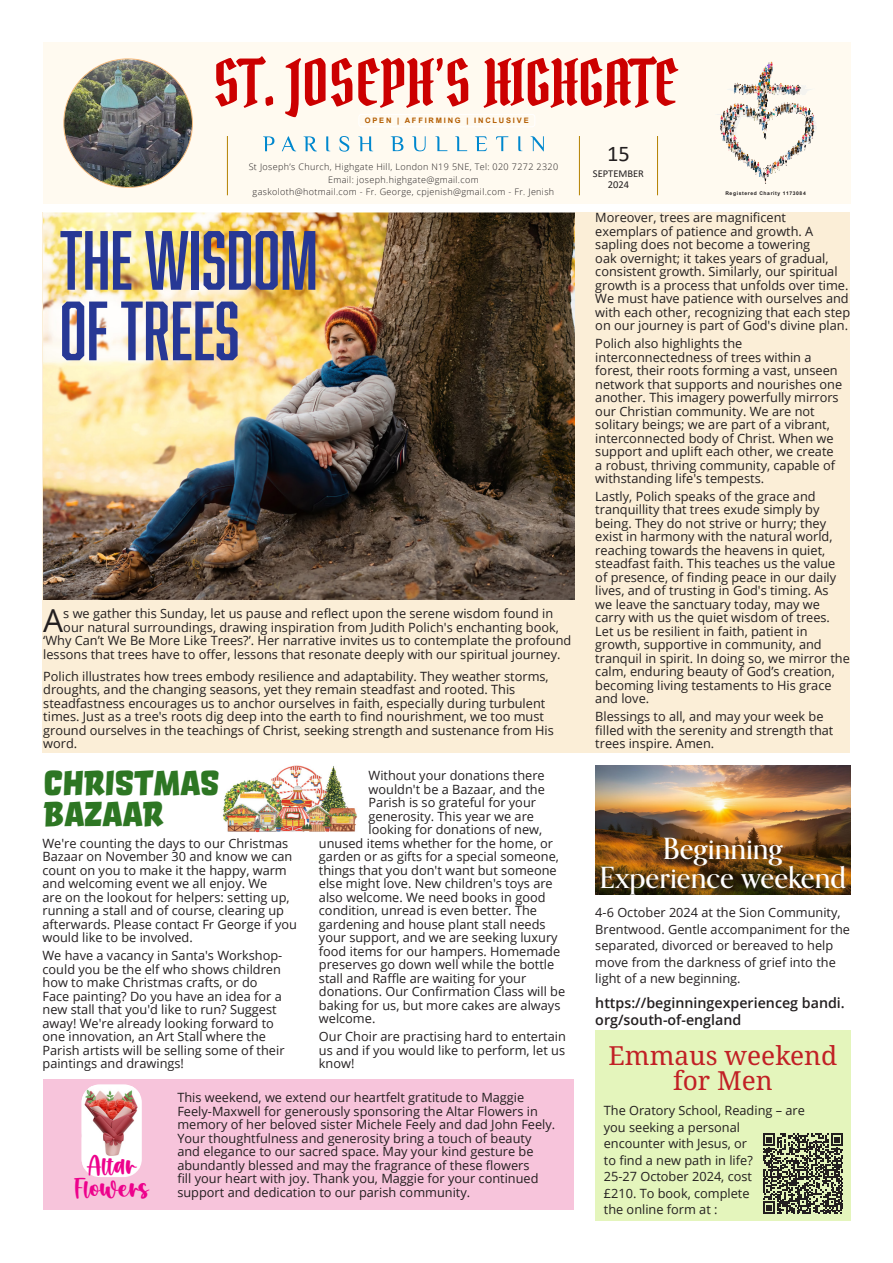
<style>
.page{position:relative;width:893px;height:1263px;background:#fff}
.page>*{position:absolute;margin:0;border:0;box-sizing:border-box;transform-origin:0 0}
.body_text_RASA{font:77.25px/70.5px "Abolition";color:#273895}
.body_text_RASA-2{font:34.05px "Orgovan Brush";letter-spacing:-.02em;color:#2d7623}
.body_text_RASA-3{font:31.65px "Open Sans";color:#231f20}
.body_text_RASA-4{font:500 29.25px/28.5px "Orpheus Pro";color:#fff;text-align:center}
.body_text_RASA-5{font:26.25px/25.5px "Noto Serif";color:#c12025;text-align:center}
.t1{font:22.5px "Calibri";color:#231f20}
.body_text_RASA-6{font:600 14.25px/16.5px "Open Sans";color:#231f20}
.body_text_RASA-7{font:12.75px/13.5px "Open Sans";color:#231f20}
.t2{font:10.5px "Calibri";color:#231f20}
.t3{font:300 9px "Open Sans";letter-spacing:.04em;color:#231f20}
.t4{font:700 7.5px "Arial";letter-spacing:.24em;color:#b35c00}
.t5{font:700 4.95px "Arial";letter-spacing:.12em;color:#231f20}
</style>
<div class="page">
<div style="left:595px;top:1030px;width:255px;height:191px;background:#e4f5bc"></div>
<img style="left:595px;top:765px;width:255px;height:129px">
<div style="left:43px;top:1080px;width:531px;height:130px;background:#f7c4db"></div>
<div style="left:43px;top:212px;width:807px;height:541px;background:#fbeed7"></div>
<img style="left:43px;top:212px;width:531px;height:388px">
<div style="left:43px;top:43px;width:807px;height:161px;background:#fffaf0"></div>
<img style="left:717px;top:61px;width:100px;height:123px">
<svg style="left:483px;top:56px;width:195px;height:52px"></svg>
<svg style="left:215px;top:56px;width:253px;height:61px"></svg>
<div style="left:359px;top:114px;width:176px;height:13px;border:1px solid #fff;border-radius:3px"></div>
<svg style="left:391px;top:136px;width:153px;height:15px"></svg>
<svg style="left:263px;top:136px;width:110px;height:16px"></svg>
<hr style="left:579px;top:136px;width:1px;height:59px;background:#b58100">
<hr style="left:227px;top:136px;width:1px;height:59px;background:#b58100">
<hr style="left:657px;top:136px;width:1px;height:59px;background:#b58100">
<img style="left:64px;top:59px;width:128px;height:128px;border-radius:64px">
<img style="left:222px;top:765px;width:136px;height:68px">
<svg style="left:763px;top:1133px;width:80px;height:81px"></svg>
<div style="left:82px;top:1084px;width:60px;height:93px;background:#fff;border-radius:18px"></div>
<img style="left:82px;top:1086px;width:58px;height:69px">
<svg style="left:81px;top:1155px;width:61px;height:22px"></svg>
<p class="t4" style="left:365px;top:115px;width:165px">OPEN | AFFIRMING | INCLUSIVE</p>
<p class="t3" style="left:249px;top:160px;width:311px">St Joseph’s Church, Highgate Hill, London N19 5NE, Tel: 020 7272 2320</p>
<p class="t3" style="left:328px;top:173px;width:152px">Email: joseph.highgate@gmail.com</p>
<p class="t3" style="left:253px;top:186px;width:303px">gaskoloth@hotmail.com - Fr. George, cpjenish@gmail.com - Fr. Jenish</p>
<p class="body_text_RASA" style="left:60px;top:224px;width:260px">THE WISDOM<br>OF TREES</p>
<p class="body_text_RASA-3" style="left:43px;top:598px;width:22px">A</p>
<p class="body_text_RASA-7" style="left:63px;top:606px;width:491px">s we gather this Sunday, let us pause and reflect upon the serene wisdom found in</p>
<p class="body_text_RASA-7" style="left:63px;top:620px;width:497px">our natural surroundings, drawing inspiration from Judith Polich's enchanting book,</p>
<p class="body_text_RASA-7" style="left:43px;top:633px;width:530px">‘Why Can’t We Be More Like Trees?’. Her narrative invites us to contemplate the profound</p>
<p class="body_text_RASA-7" style="left:43px;top:647px;width:519px">lessons that trees have to offer, lessons that resonate deeply with our spiritual journey.</p>
<p class="body_text_RASA-7" style="left:43px;top:669px;width:512px">Polich illustrates how trees embody resilience and adaptability. They weather storms, droughts, and the changing seasons, yet they remain steadfast and rooted. This steadfastness encourages us to anchor ourselves in faith, especially during turbulent times. Just as a tree's roots dig deep into the earth to find nourishment, we too must ground ourselves in the teachings of Christ, seeking strength and sustenance from His word.</p>
<p class="body_text_RASA-2" style="left:43px;top:762px;width:178px">CHRISTMAS</p>
<p class="body_text_RASA-2" style="left:43px;top:792px;width:122px">BAZAAR</p>
<p class="body_text_RASA-7" style="left:43px;top:836px;width:256px">We're counting the days to our Christmas Bazaar on November 30 and know we can count on you to make it the happy, warm and welcoming event we all enjoy. We<br>are on the lookout for helpers: setting up, running a stall and of course, clearing up afterwards. Please contact Fr George if you would like to be involved.</p>
<p class="body_text_RASA-7" style="left:43px;top:948px;width:244px">We have a vacancy in Santa's Workshop&shy;could you be the elf who shows children how to make Christmas crafts, or do Face painting? Do you have an idea for a new stall that you'd like to run? Suggest away! We're already looking forward to one innovation, an Art Stall where the Parish artists will be selling some of their paintings and drawings!</p>
<p class="body_text_RASA-7" style="left:369px;top:768px;width:178px">Without your donations there</p>
<p class="body_text_RASA-7" style="left:369px;top:782px;width:178px">wouldn't be a Bazaar, and the</p>
<p class="body_text_RASA-7" style="left:369px;top:795px;width:169px">Parish is so grateful for your</p>
<p class="body_text_RASA-7" style="left:369px;top:809px;width:167px">generosity. This year we are</p>
<p class="body_text_RASA-7" style="left:369px;top:822px;width:175px">looking for donations of new,</p>
<p class="body_text_RASA-7" style="left:319px;top:836px;width:236px">unused items whether for the home, or</p>
<p class="body_text_RASA-7" style="left:319px;top:849px;width:242px">garden or as gifts for a special someone,</p>
<p class="body_text_RASA-7" style="left:319px;top:863px;width:239px">things that you don't want but someone</p>
<p class="body_text_RASA-7" style="left:319px;top:876px;width:235px">else might love. New children's toys are</p>
<p class="body_text_RASA-7" style="left:319px;top:890px;width:228px">also welcome. We need books in good</p>
<p class="body_text_RASA-7" style="left:319px;top:903px;width:220px">condition, unread is even better. The</p>
<p class="body_text_RASA-7" style="left:319px;top:917px;width:228px">gardening and house plant stall needs</p>
<p class="body_text_RASA-7" style="left:319px;top:930px;width:240px">your support, and we are seeking luxury</p>
<p class="body_text_RASA-7" style="left:319px;top:944px;width:243px">food items for our hampers. Homemade</p>
<p class="body_text_RASA-7" style="left:319px;top:957px;width:237px">preserves go down well while the bottle</p>
<p class="body_text_RASA-7" style="left:319px;top:971px;width:209px">stall and Raffle are waiting for your</p>
<p class="body_text_RASA-7" style="left:319px;top:984px;width:248px">donations. Our Confirmation Class will be</p>
<p class="body_text_RASA-7" style="left:319px;top:998px;width:243px">baking for us, but more cakes are always</p>
<p class="body_text_RASA-7" style="left:319px;top:1011px;width:58px">welcome.</p>
<p class="body_text_RASA-7" style="left:319px;top:1029px;width:248px;text-align:justify">Our Choir are practising hard to entertain us and if you would like to perform, let us know!</p>
<p class="body_text_RASA-7" style="left:177px;top:1091px;width:379px">This weekend, we extend our heartfelt gratitude to Maggie Feely-Maxwell for generously sponsoring the Altar Flowers in memory of her beloved sister Michele Feely and dad John Feely.<br>Your thoughtfulness and generosity bring a touch of beauty and elegance to our sacred space. May your kind gesture be abundantly blessed and may the fragrance of these flowers<br>fill your heart with joy. Thank you, Maggie for your continued support and dedication to our parish community.</p>
<p class="t1" style="left:607px;top:137px;width:24px">15</p>
<p class="t2" style="left:593px;top:166px;width:53px">SEPTEMBER</p>
<p class="t2" style="left:608px;top:177px;width:23px">2024</p>
<p class="t5" style="left:725px;top:190px;width:82px">Registered Charity 1173084</p>
<p class="body_text_RASA-7" style="left:595px;top:211px;width:256px">Moreover, trees are magnificent exemplars of patience and growth. A sapling does not become a towering<br>oak overnight; it takes years of gradual, consistent growth. Similarly, our spiritual growth is a process that unfolds over time.<br>We must have patience with ourselves and with each other, recognizing that each step on our journey is part of God's divine plan.</p>
<p class="body_text_RASA-7" style="left:595px;top:336px;width:248px">Polich also highlights the interconnectedness of trees within a forest, their roots forming a vast, unseen network that supports and nourishes one another. This imagery powerfully mirrors our Christian community. We are not solitary beings; we are part of a vibrant, interconnected body of Christ. When we support and uplift each other, we create a robust, thriving community, capable of withstanding life's tempests.</p>
<p class="body_text_RASA-7" style="left:595px;top:489px;width:256px">Lastly, Polich speaks of the grace and tranquillity that trees exude simply by being. They do not strive or hurry; they exist in harmony with the natural world, reaching towards the heavens in quiet, steadfast faith. This teaches us the value of presence, of finding peace in our daily lives, and of trusting in God's timing. As<br>we leave the sanctuary today, may we carry with us the quiet wisdom of trees.<br>Let us be resilient in faith, patient in growth, supportive in community, and tranquil in spirit. In doing so, we mirror the calm, enduring beauty of God’s creation, becoming living testaments to His grace and love.</p>
<p class="body_text_RASA-7" style="left:595px;top:709px;width:240px">Blessings to all, and may your week be filled with the serenity and strength that trees inspire. Amen.</p>
<p class="body_text_RASA-4" style="left:600px;top:834px;width:248px">Beginning<br>Experience weekend</p>
<p class="body_text_RASA-7" style="left:595px;top:904px;width:256px;line-height:16.5px">4-6 October 2024 at the Sion Community, Brentwood. Gentle accompaniment for the separated, divorced or bereaved to help move from the darkness of grief into the light of a new beginning.</p>
<p class="body_text_RASA-6" style="left:595px;top:994px;width:251px">https://beginningexperienceg bandi. org/south-of-england</p>
<p class="body_text_RASA-5" style="left:608px;top:1043px;width:230px">Emmaus weekend for Men</p>
<p class="body_text_RASA-7" style="left:604px;top:1102px;width:203px;line-height:16.5px">The Oratory School, Reading – are you seeking a personal<br>encounter with Jesus, or<br>to find a new path in life?<br>25-27 October 2024, cost<br>£210. To book, complete<br>the online form at :</p>
</div>
